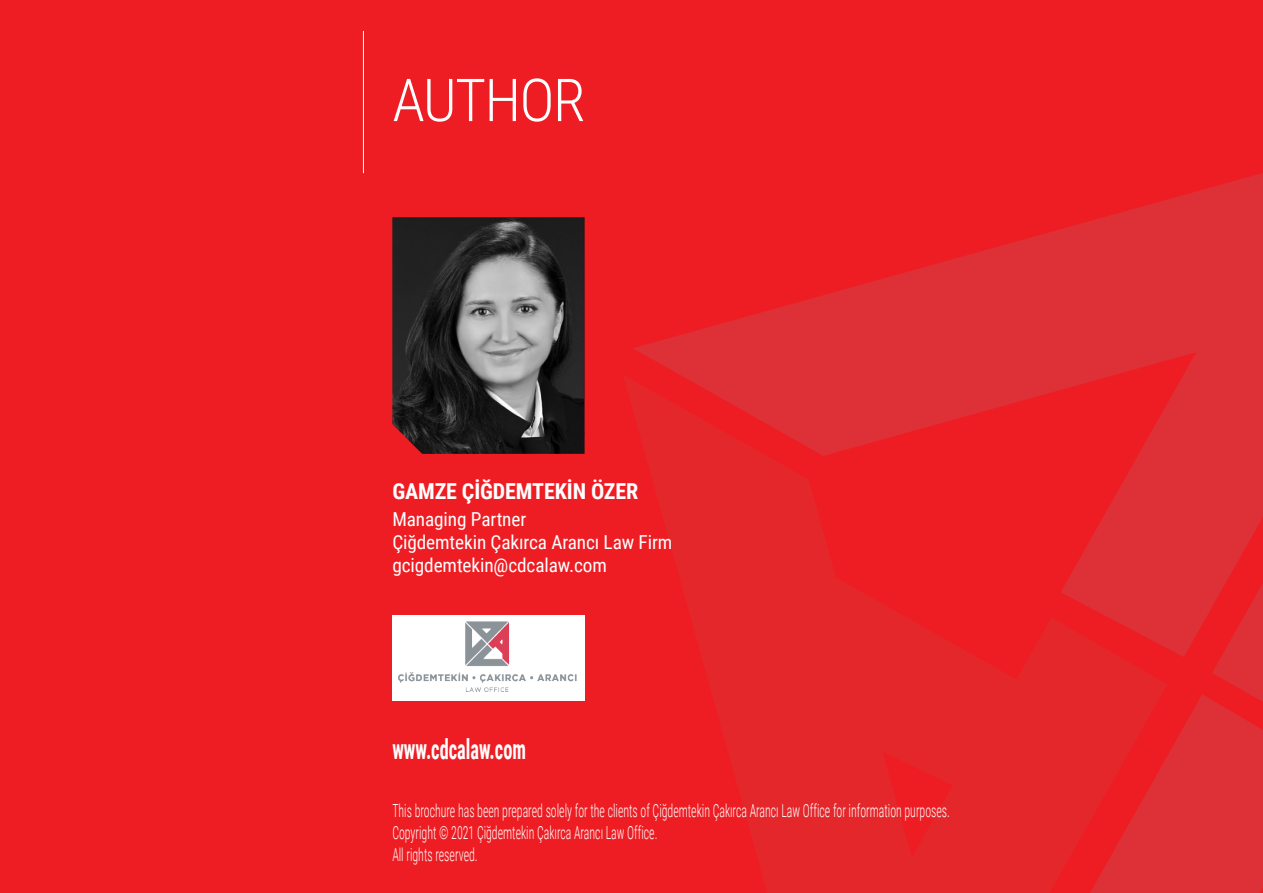
<style>
.page{position:relative;width:1263px;height:893px;background:#ee1d23}
.page>*{position:absolute;margin:0;border:0;box-sizing:border-box;transform-origin:0 0}
.t1{font:300 59.25px "Roboto Condensed";letter-spacing:-.025em;color:#fff}
.t2{font:700 27.75px "Roboto Condensed";color:#fff;scale:.66 1}
.t3{font:700 22.05px "Roboto Condensed";letter-spacing:-.005em;color:#fff}
.t4{font:19.2px/23.1px "Roboto Condensed";letter-spacing:-.005em;color:#fff}
.t5{font:300 18px/21.6px "Roboto Condensed";color:#fff;scale:.66 1}
</style>
<div class="page">
<svg style="left:1212px;top:657px;width:51px;height:37px"></svg>
<svg style="left:633px;top:173px;width:630px;height:484px;fill:#dd3037"></svg>
<svg style="left:1167px;top:694px;width:96px;height:199px;background:#de2d34"></svg>
<svg style="left:633px;top:375px;width:534px;height:518px;fill:#e4272b"></svg>
<hr style="left:363px;top:31px;width:1px;height:142px;background:#fff">
<img style="left:392px;top:217px;width:192px;height:237px">
<div style="left:392px;top:615px;width:192px;height:86px;background:#fff"></div>
<img style="left:398px;top:622px;width:179px;height:70px">
<h1 class="t1" style="left:392px;top:59px;width:195px">AUTHOR</h1>
<p class="t3" style="left:392px;top:475px;width:247px">GAMZE ÇİĞDEMTEKİN ÖZER</p>
<p class="t4" style="left:392px;top:507px;width:281px">Managing Partner<br>Çiğdemtekin Çakırca Arancı Law Firm gcigdemtekin@cdcalaw.com</p>
<h2 class="t2" style="left:392px;top:729px;width:204px">www.cdcalaw.com</h2>
<p class="t5" style="left:392px;top:799px;width:846px">This brochure has been prepared solely for the clients of Çiğdemtekin Çakırca Arancı Law Office for information purposes.<br>Copyright © 2021 Çiğdemtekin Çakırca Arancı Law Office.<br>All rights reserved.</p>
</div>
